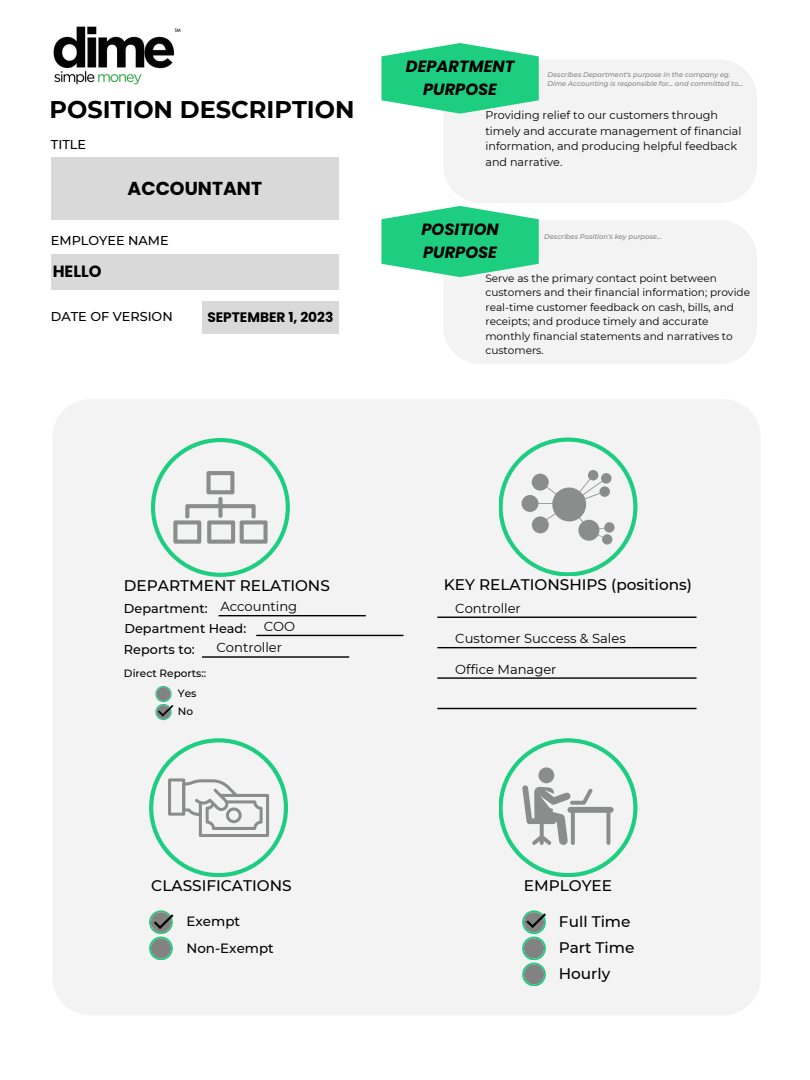
<style>
.page{position:relative;width:810px;height:1080px;background:#fff}
.page>*{position:absolute;margin:0;border:0;box-sizing:border-box;transform-origin:0 0}
.t1{font:700 24.06px "Montserrat";color:#000}
.t2{font:700 18.75px "Poppins";color:#000}
.t3{font:italic 700 16.25px "Poppins";color:#000}
.t4{font:700 16.25px "Poppins";color:#000}
.t5{font:500 15.31px "Montserrat";color:#000}
.t6{font:700 13.75px "Poppins";color:#000}
.t7{font:500 13.44px "Montserrat";color:#000}
.t8{font:13.12px "Montserrat";color:#000}
.t9{font:500 12.81px "Montserrat";color:#000}
.t10{font:11.19px/15.5px "Montserrat";color:#000}
.t11{font:10.56px/14.5px "Montserrat";color:#000}
.t12{font:500 10.56px "Montserrat";color:#000}
.t13{font:italic 500 6.81px "Montserrat";color:#828282}
</style>
<div class="page">
<div style="left:443px;top:60px;width:314px;height:143px;background:#f3f3f3;border-radius:38px"></div>
<svg style="left:381px;top:43px;width:158px;height:71px"></svg>
<div style="left:52px;top:399px;width:709px;height:616px;background:#f3f3f3;border-radius:38px"></div>
<div style="left:443px;top:220px;width:314px;height:144px;background:#f3f3f3;border-radius:38px"></div>
<svg style="left:381px;top:206px;width:158px;height:71px"></svg>
<div style="left:51px;top:158px;width:288px;height:62px;background:#d9d9d9"></div>
<div style="left:51px;top:254px;width:288px;height:36px;background:#d9d9d9"></div>
<div style="left:202px;top:301px;width:137px;height:33px;background:#d9d9d9"></div>
<svg style="left:499px;top:438px;width:138px;height:138px"></svg>
<svg style="left:499px;top:738px;width:138px;height:139px"></svg>
<svg style="left:151px;top:438px;width:139px;height:139px"></svg>
<svg style="left:149px;top:738px;width:139px;height:139px"></svg>
<hr style="left:437px;top:617px;width:260px;height:1px;background:#000">
<hr style="left:437px;top:647px;width:260px;height:1px;background:#000">
<hr style="left:437px;top:677px;width:260px;height:2px;background:#000">
<hr style="left:437px;top:708px;width:260px;height:1px;background:#000">
<hr style="left:219px;top:615px;width:147px;height:1px;background:#000">
<hr style="left:256px;top:635px;width:147px;height:1px;background:#000">
<hr style="left:202px;top:656px;width:147px;height:2px;background:#000">
<img style="left:53px;top:26px;width:128px;height:59px">
<svg style="left:155px;top:686px;width:18px;height:34px"></svg>
<svg style="left:149px;top:910px;width:25px;height:50px"></svg>
<svg style="left:522px;top:910px;width:24px;height:76px"></svg>
<p class="t1" style="left:49px;top:94px;width:307px">POSITION DESCRIPTION</p>
<p class="t9" style="left:51px;top:136px;width:37px">TITLE</p>
<p class="t2" style="left:128px;top:175px;width:136px">ACCOUNTANT</p>
<p class="t9" style="left:51px;top:233px;width:119px">EMPLOYEE NAME</p>
<p class="t4" style="left:53px;top:260px;width:50px">HELLO</p>
<p class="t9" style="left:51px;top:309px;width:123px">DATE OF VERSION</p>
<p class="t6" style="left:207px;top:307px;width:128px">SEPTEMBER 1, 2023</p>
<p class="t3" style="left:406px;top:55px;width:110px">DEPARTMENT</p>
<p class="t3" style="left:423px;top:78px;width:76px">PURPOSE</p>
<p class="t13" style="left:548px;top:70px;width:184px">Describes Department's purpose in the company eg.</p>
<p class="t13" style="left:548px;top:79px;width:197px">Dime Accounting is responsible for... and committed to...</p>
<p class="t10" style="left:485px;top:107px;width:258px">Providing relief to our customers through timely and accurate management of financial information, and producing helpful feedback and narrative.</p>
<p class="t3" style="left:422px;top:218px;width:79px">POSITION</p>
<p class="t3" style="left:423px;top:241px;width:76px">PURPOSE</p>
<p class="t13" style="left:544px;top:233px;width:119px">Describes Position's key purpose...</p>
<p class="t11" style="left:485px;top:271px;width:266px">Serve as the primary contact point between customers and their financial information; provide real-time customer feedback on cash, bills, and receipts; and produce timely and accurate monthly financial statements and narratives to customers.</p>
<p class="t5" style="left:124px;top:577px;width:207px">DEPARTMENT RELATIONS</p>
<p class="t5" style="left:444px;top:576px;width:250px">KEY RELATIONSHIPS (positions)</p>
<p class="t8" style="left:220px;top:598px;width:78px">Accounting</p>
<p class="t8" style="left:455px;top:601px;width:67px">Controller</p>
<p class="t8" style="left:455px;top:630px;width:172px">Customer Success &amp; Sales</p>
<p class="t8" style="left:217px;top:640px;width:67px">Controller</p>
<p class="t8" style="left:455px;top:661px;width:103px">Office Manager</p>
<p class="t9" style="left:124px;top:601px;width:85px">Department:</p>
<p class="t9" style="left:125px;top:620px;width:123px">Department Head:</p>
<p class="t9" style="left:124px;top:641px;width:72px">Reports to:</p>
<p class="t8" style="left:264px;top:619px;width:33px">COO</p>
<p class="t12" style="left:124px;top:667px;width:84px">Direct Reports::</p>
<p class="t12" style="left:178px;top:686px;width:20px">Yes</p>
<p class="t12" style="left:178px;top:704px;width:17px">No</p>
<p class="t5" style="left:151px;top:876px;width:142px">CLASSIFICATIONS</p>
<p class="t7" style="left:187px;top:913px;width:55px">Exempt</p>
<p class="t7" style="left:187px;top:940px;width:89px">Non-Exempt</p>
<p class="t5" style="left:524px;top:876px;width:90px">EMPLOYEE</p>
<p class="t5" style="left:559px;top:912px;width:73px">Full Time</p>
<p class="t5" style="left:559px;top:939px;width:77px">Part Time</p>
<p class="t5" style="left:559px;top:965px;width:53px">Hourly</p>
</div>
